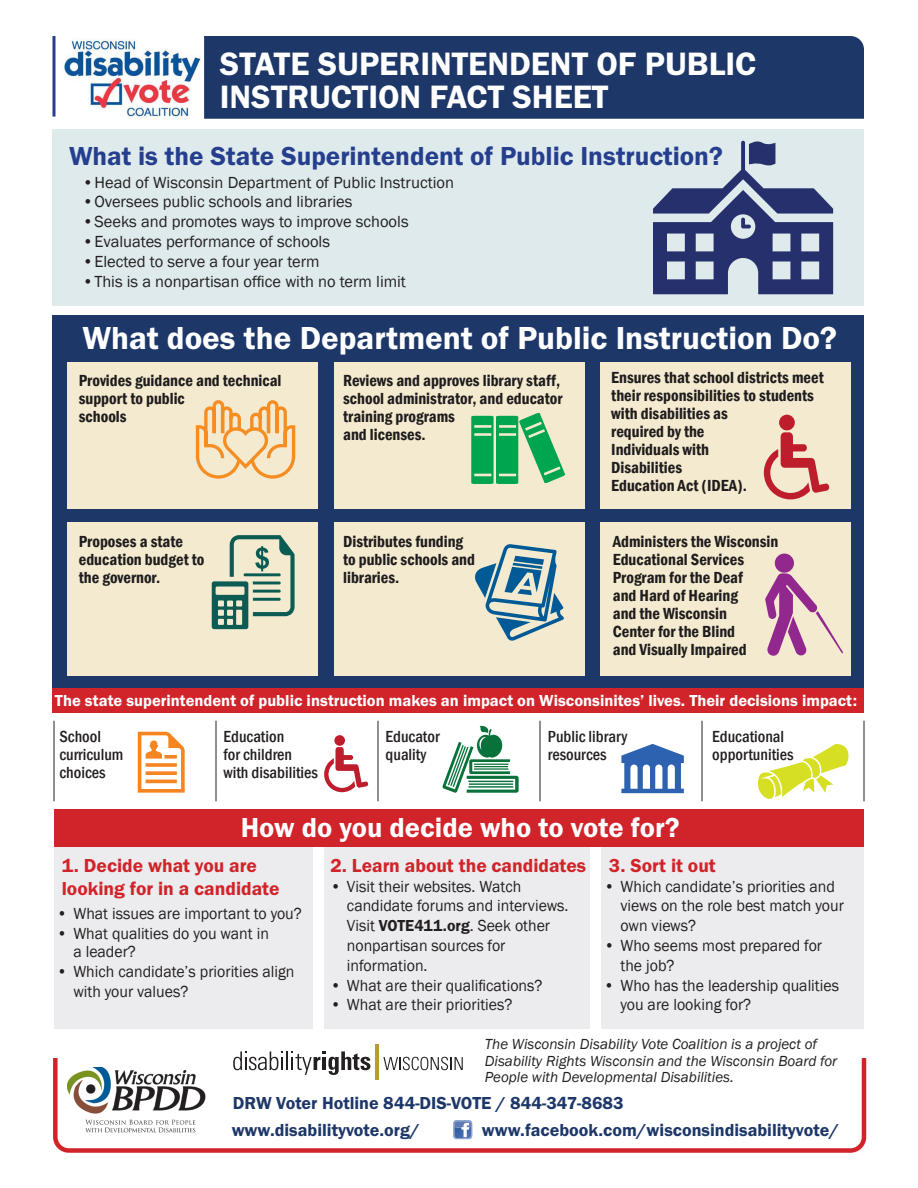
<style>
.page{position:relative;width:918px;height:1188px;background:#fff}
.page>*{position:absolute;margin:0;border:0;box-sizing:border-box;transform-origin:0 0}
.t1{font:600 33.6px/33px "Franklin Gothic Itc T";color:#fff}
.t2{font:600 33px "Franklin Gothic Itc T";color:#fff}
.t3{font:600 28.5px "Franklin Gothic Itc T";color:#fff}
.t4{font:600 27px "Franklin Gothic Itc T";color:#253f8e}
.t5{font:600 19.5px/23.4px "Franklin Gothic Itc T";color:#d1232a}
.t6{font:600 18px "Franklin Gothic Itc T";color:#1d3769}
.t7{font:600 condensed 16.5px/18px "Franklin Gothic";color:#1f1c1d}
.t8{font:16.5px/19.8px "Franklin Gothic";color:#231f20;scale:.96 1}
.t9{font:16.5px "Franklin Gothic";color:#231f20}
.t10{font:500 condensed 16.5px/18px "Franklin Gothic";color:#231f20}
.t11{font:600 16.5px "Franklin Gothic Itc T";color:#fff}
.t12{font:italic 15px/16.5px "Franklin Gothic";color:#231f20}
.s1{font-family:"Franklin Gothic Itc T";font-weight:600}
</style>
<div class="page">
<div style="left:52px;top:315px;width:812px;height:373px;background:#1d3769"></div>
<div style="left:52px;top:129px;width:812px;height:177px;background:#deeaec"></div>
<div style="left:600px;top:362px;width:251px;height:147px;background:#f3eacf"></div>
<div style="left:600px;top:522px;width:251px;height:154px;background:#f3eacf"></div>
<svg style="left:53px;top:1057px;width:814px;height:96px"></svg>
<div style="left:601px;top:846px;width:263px;height:183px;background:#ececee"></div>
<div style="left:324px;top:846px;width:266px;height:183px;background:#ececee"></div>
<div style="left:54px;top:846px;width:258px;height:183px;background:#ececee"></div>
<hr style="left:864px;top:721px;width:1px;height:80px;background:#231f20">
<hr style="left:702px;top:721px;width:1px;height:80px;background:#231f20">
<hr style="left:540px;top:721px;width:1px;height:80px;background:#231f20">
<hr style="left:378px;top:721px;width:1px;height:80px;background:#231f20">
<hr style="left:216px;top:721px;width:1px;height:80px;background:#231f20">
<hr style="left:54px;top:721px;width:1px;height:80px;background:#231f20">
<div style="left:334px;top:522px;width:250px;height:154px;background:#f3eacf"></div>
<div style="left:67px;top:522px;width:251px;height:154px;background:#f3eacf"></div>
<div style="left:334px;top:362px;width:250px;height:147px;background:#f3eacf"></div>
<div style="left:67px;top:362px;width:251px;height:147px;background:#f3eacf"></div>
<svg style="left:52px;top:36px;width:4px;height:81px"></svg>
<div style="left:204px;top:36px;width:660px;height:83px;background:#1d3769"></div>
<img style="left:64px;top:38px;width:136px;height:81px">
<svg style="left:653px;top:141px;width:180px;height:153px"></svg>
<svg style="left:196px;top:400px;width:99px;height:79px"></svg>
<svg style="left:471px;top:413px;width:94px;height:71px"></svg>
<svg style="left:764px;top:432px;width:65px;height:67px"></svg>
<div style="left:779px;top:415px;width:16px;height:15px;background:#be1d2c;border-radius:50%"></div>
<svg style="left:212px;top:535px;width:83px;height:94px"></svg>
<svg style="left:475px;top:544px;width:89px;height:97px"></svg>
<div style="left:775px;top:554px;width:19px;height:19px;background:#92288e;border-radius:50%"></div>
<svg style="left:765px;top:573px;width:78px;height:83px"></svg>
<div style="left:52px;top:688px;width:812px;height:25px;background:#d1232a"></div>
<svg style="left:138px;top:732px;width:47px;height:61px"></svg>
<svg style="left:324px;top:747px;width:44px;height:45px"></svg>
<div style="left:334px;top:735px;width:11px;height:11px;background:#be1d2c;border-radius:50%"></div>
<svg style="left:443px;top:726px;width:76px;height:67px"></svg>
<svg style="left:621px;top:744px;width:63px;height:49px"></svg>
<svg style="left:758px;top:744px;width:91px;height:55px"></svg>
<div style="left:54px;top:809px;width:810px;height:37px;background:#d1232a"></div>
<svg style="left:233px;top:1051px;width:137px;height:24px"></svg>
<svg style="left:383px;top:1057px;width:80px;height:13px"></svg>
<hr style="left:376px;top:1045px;width:3px;height:34px;background:#b79e30">
<img style="left:67px;top:1067px;width:142px;height:69px">
<svg style="left:453px;top:1120px;width:19px;height:19px"></svg>
<h1 class="t1" style="left:220px;top:47px;width:538px">STATE SUPERINTENDENT OF PUBLIC<br>INSTRUCTION FACT SHEET</h1>
<h2 class="t4" style="left:69px;top:140px;width:655px">What is the State Superintendent of Public Instruction?</h2>
<p class="t9" style="left:82px;top:172px;width:373px">•Head of Wisconsin Department of Public Instruction</p>
<p class="t9" style="left:82px;top:192px;width:272px">•Oversees public schools and libraries</p>
<p class="t9" style="left:82px;top:211px;width:328px">•Seeks and promotes ways to improve schools</p>
<p class="t9" style="left:82px;top:231px;width:249px">•Evaluates performance of schools</p>
<p class="t9" style="left:82px;top:251px;width:239px">•Elected to serve a four year term</p>
<p class="t9" style="left:82px;top:271px;width:325px">• This is a nonpartisan office with no term limit</p>
<h2 class="t2" style="left:82px;top:318px;width:756px">What does the Department of Public Instruction Do?</h2>
<p class="t7" style="left:79px;top:372px;width:204px">Provides guidance and technical</p>
<p class="t7" style="left:343px;top:372px;width:219px">Reviews and approves library staff,</p>
<p class="t7" style="left:611px;top:369px;width:214px">Ensures that school districts meet</p>
<p class="t7" style="left:79px;top:390px;width:108px">support to public</p>
<p class="t7" style="left:611px;top:387px;width:204px">their responsibilities to students</p>
<p class="t7" style="left:79px;top:408px;width:49px">schools</p>
<p class="t7" style="left:343px;top:390px;width:221px">school administrator, and educator training programs<br>and licenses.</p>
<p class="t7" style="left:611px;top:405px;width:137px">with disabilities as required by the<br>Individuals with<br>Disabilities<br>Education Act (IDEA).</p>
<p class="t7" style="left:79px;top:532px;width:127px">Proposes a state education budget to the governor.</p>
<p class="t7" style="left:343px;top:532px;width:133px">Distributes funding to public schools and libraries.</p>
<p class="t7" style="left:613px;top:532px;width:167px">Administers the Wisconsin<br>Educational Services<br>Program for the Deaf<br>and Hard of Hearing<br>and the Wisconsin<br>Center for the Blind<br>and Visually Impaired</p>
<h3 class="t11" style="left:55px;top:691px;width:804px">The state superintendent of public instruction makes an impact on Wisconsinites’ lives. Their decisions impact:</h3>
<p class="t10" style="left:59px;top:727px;width:66px">School curriculum choices</p>
<h2 class="t3" style="left:241px;top:811px;width:440px">How do you decide who to vote for?</h2>
<h3 class="t5" style="left:62px;top:853px;width:219px">1. Decide what you are looking for in a candidate</h3>
<p class="t8" style="left:57px;top:904px;width:257px">• What issues are important to you?</p>
<p class="t8" style="left:73px;top:925px;width:205px;line-height:18px;text-indent:-16px">• What qualities do you want in a leader?</p>
<p class="t8" style="left:73px;top:962px;width:232px;text-indent:-16px">• Which candidate’s priorities align with your values?</p>
<p class="t10" style="left:224px;top:727px;width:96px">Education<br>for children with disabilities</p>
<p class="t10" style="left:386px;top:727px;width:56px">Educator quality</p>
<p class="t10" style="left:548px;top:727px;width:81px">Public library resources</p>
<p class="t10" style="left:712px;top:727px;width:83px">Educational opportunities</p>
<h3 class="t5" style="left:330px;top:853px;width:257px">2. Learn about the candidates</h3>
<p class="t8" style="left:347px;top:876px;width:232px;text-indent:-16px">• Visit their websites. Watch candidate forums and interviews.<br>Visit <span class="s1">VOTE411.org</span>. Seek other nonpartisan sources for information.</p>
<p class="t8" style="left:330px;top:975px;width:222px">• What are their qualifications?</p>
<p class="t8" style="left:330px;top:995px;width:191px">• What are their priorities?</p>
<h3 class="t5" style="left:609px;top:853px;width:108px">3. Sort it out</h3>
<p class="t8" style="left:621px;top:876px;width:234px;text-indent:-16px">• Which candidate’s priorities and views on the role best match your own views?</p>
<p class="t8" style="left:621px;top:936px;width:212px;text-indent:-16px">• Who seems most prepared for the job?</p>
<p class="t8" style="left:621px;top:975px;width:229px;text-indent:-17px">• Who has the leadership qualities you are looking for?</p>
<p class="t12" style="left:485px;top:1036px;width:354px">The Wisconsin Disability Vote Coalition is a project of<br>Disability Rights Wisconsin and the Wisconsin Board for<br>People with Developmental Disabilities.</p>
<p class="t6" style="left:233px;top:1092px;width:392px">DRW Voter Hotline 844-DIS-VOTE / 844-347-8683</p>
<p class="t6" style="left:232px;top:1120px;width:189px">www.disabilityvote.org/</p>
<p class="t6" style="left:482px;top:1120px;width:359px">www.facebook.com/wisconsindisabilityvote/</p>
</div>
